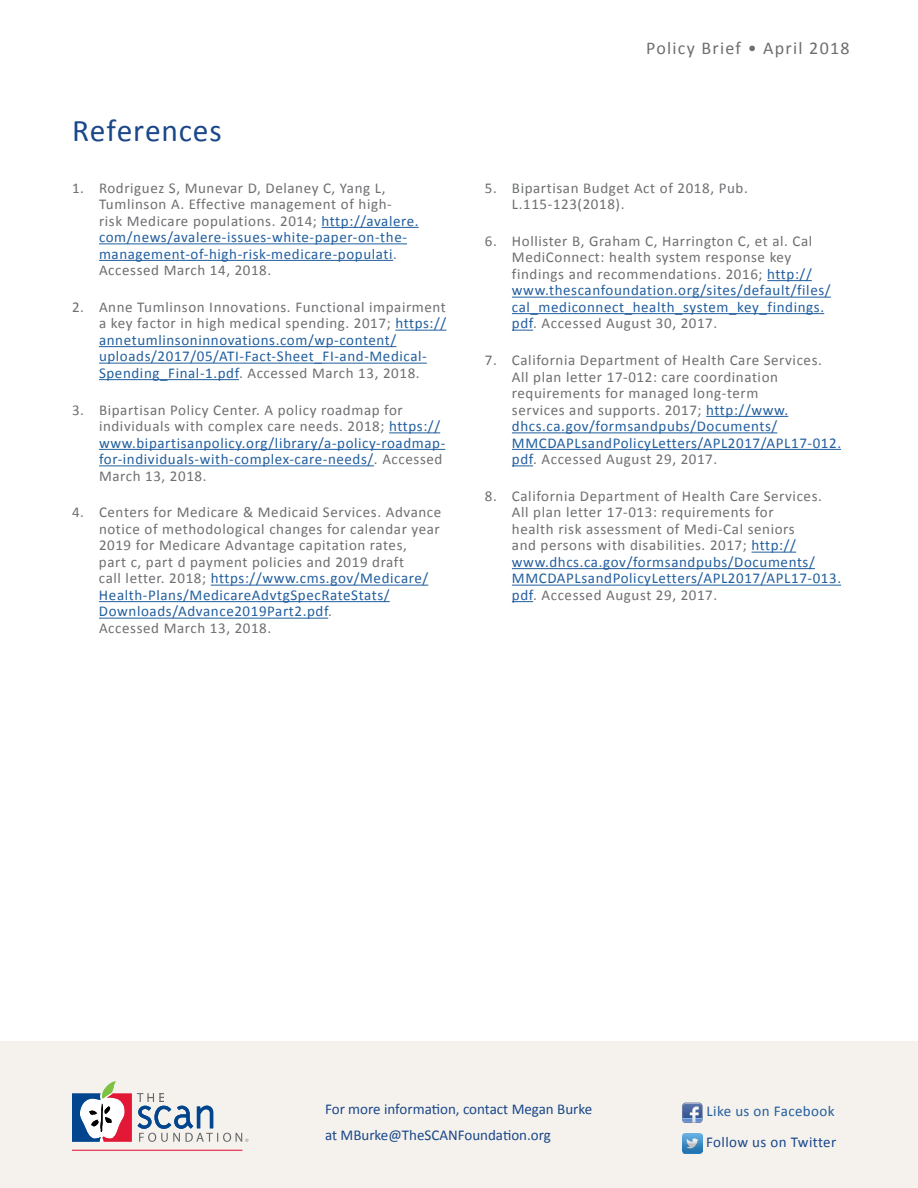
<style>
.page{position:relative;width:918px;height:1188px;background:#fff}
.page>*{position:absolute;margin:0;border:0;box-sizing:border-box;transform-origin:0 0}
.t1{font:31.5px "Calibri";letter-spacing:.025em;color:#19478a}
.t2{font:18px "Calibri";letter-spacing:.07em;color:#6d6e71}
.t3{font:15px/16.5px "Calibri";letter-spacing:.04em;color:#6d6e71}
.t4{font:15px/16.5px "Calibri";letter-spacing:.04em;color:#215e9e}
.t5{font:15px/25.5px "Calibri";color:#19478a}
.t6{font:15px "Calibri";letter-spacing:.025em;color:#19478a}
.s1{color:#215e9e}
.s2{color:#6d6e71}
</style>
<div class="page">
<div style="left:0;top:1042px;width:918px;height:146px;background:#f5f2ed"></div>
<hr style="left:72px;top:1150px;width:170px;height:1px;background:#e31837">
<svg style="left:72px;top:1081px;width:176px;height:61px"></svg>
<img style="left:682px;top:1133px;width:20px;height:20px">
<svg style="left:682px;top:1103px;width:20px;height:20px"></svg>
<hr style="left:322px;top:227px;width:97px;height:1px;background:#215e9e">
<hr style="left:99px;top:243px;width:308px;height:1px;background:#215e9e">
<hr style="left:99px;top:260px;width:294px;height:1px;background:#215e9e">
<hr style="left:395px;top:330px;width:51px;height:1px;background:#215e9e">
<hr style="left:99px;top:346px;width:297px;height:1px;background:#215e9e">
<hr style="left:99px;top:363px;width:328px;height:1px;background:#215e9e">
<hr style="left:99px;top:379px;width:140px;height:1px;background:#215e9e">
<hr style="left:389px;top:432px;width:51px;height:1px;background:#215e9e">
<hr style="left:99px;top:449px;width:346px;height:1px;background:#215e9e">
<hr style="left:99px;top:465px;width:275px;height:1px;background:#215e9e">
<hr style="left:211px;top:585px;width:217px;height:1px;background:#215e9e">
<hr style="left:99px;top:601px;width:291px;height:1px;background:#215e9e">
<hr style="left:99px;top:618px;width:229px;height:1px;background:#215e9e">
<hr style="left:767px;top:280px;width:45px;height:1px;background:#215e9e">
<hr style="left:512px;top:297px;width:319px;height:1px;background:#215e9e">
<hr style="left:512px;top:313px;width:312px;height:1px;background:#215e9e">
<svg style="left:512px;top:330px;width:21px;height:1px"></svg>
<hr style="left:706px;top:416px;width:82px;height:1px;background:#215e9e">
<hr style="left:512px;top:432px;width:265px;height:1px;background:#215e9e">
<hr style="left:512px;top:449px;width:329px;height:1px;background:#215e9e">
<svg style="left:512px;top:465px;width:21px;height:1px"></svg>
<hr style="left:752px;top:552px;width:44px;height:1px;background:#215e9e">
<hr style="left:512px;top:568px;width:303px;height:1px;background:#215e9e">
<hr style="left:512px;top:585px;width:329px;height:1px;background:#215e9e">
<svg style="left:512px;top:601px;width:21px;height:1px"></svg>
<h1 class="t1" style="left:72px;top:110px;width:151px">References</h1>
<p class="t3" style="left:99px;top:180px;width:321px;text-indent:-27px">1. Rodriguez S, Munevar D, Delaney C, Yang L, Tumlinson A. Effective management of high&shy;risk Medicare populations. 2014; <span class="s1">http://avalere. com/news/avalere-issues-white-paper-on-the&shy;management-of-high-risk-medicare-populati</span>.<br>Accessed March 14, 2018.</p>
<p class="t4" style="left:99px;top:299px;width:349px;text-indent:-27px"><span class="s2">2. Anne Tumlinson Innovations. Functional impairment a key factor in high medical spending. 2017;</span> https:// annetumlinsoninnovations.com/wp-content/ uploads/2017/05/ATI-Fact-Sheet_FI-and-Medical-Spending_Final-1.pdf<span class="s2">. Accessed March 13, 2018.</span></p>
<p class="t3" style="left:99px;top:402px;width:348px;text-indent:-27px">3. Bipartisan Policy Center. A policy roadmap for individuals with complex care needs. 2018; <span class="s1">https:// www.bipartisanpolicy.org/library/a-policy-roadmap&shy;for-individuals-with-complex-care-needs/</span>. Accessed March 13, 2018.</p>
<p class="t3" style="left:99px;top:504px;width:344px;text-indent:-27px">4. Centers for Medicare &amp; Medicaid Services. Advance notice of methodological changes for calendar year 2019 for Medicare Advantage capitation rates,<br>part c, part d payment policies and 2019 draft<br>call letter. 2018; <span class="s1">https://www.cms.gov/Medicare/ Health-Plans/MedicareAdvtgSpecRateStats/ Downloads/Advance2019Part2.pdf</span>.<br>Accessed March 13, 2018.</p>
<p class="t2" style="left:646px;top:36px;width:205px">Policy Brief • April 2018</p>
<p class="t3" style="left:512px;top:180px;width:237px;text-indent:-27px">5. Bipartisan Budget Act of 2018, Pub.<br>L.115-123(2018).</p>
<p class="t3" style="left:512px;top:233px;width:320px;text-indent:-27px">6. Hollister B, Graham C, Harrington C, et al. Cal MediConnect: health system response key findings and recommendations. 2016; <span class="s1">http:// www.thescanfoundation.org/sites/default/files/ cal_mediconnect_health_system_key_findings. pdf</span>. Accessed August 30, 2017.</p>
<p class="t3" style="left:512px;top:352px;width:331px;text-indent:-27px">7. California Department of Health Care Services.<br>All plan letter 17-012: care coordination requirements for managed long-term<br>services and supports. 2017; <span class="s1">http://www. dhcs.ca.gov/formsandpubs/Documents/ MMCDAPLsandPolicyLetters/APL2017/APL17-012. pdf</span>. Accessed August 29, 2017.</p>
<p class="t3" style="left:512px;top:488px;width:331px;text-indent:-27px">8. California Department of Health Care Services.<br>All plan letter 17-013: requirements for<br>health risk assessment of Medi-Cal seniors<br>and persons with disabilities. 2017; <span class="s1">http:// www.dhcs.ca.gov/formsandpubs/Documents/ MMCDAPLsandPolicyLetters/APL2017/APL17-013. pdf</span>. Accessed August 29, 2017.</p>
<p class="t5" style="left:325px;top:1096px;width:269px">For more information, contact Megan Burke at MBurke@TheSCANFoundation.org</p>
<p class="t4" style="left:707px;top:1103px;width:129px">Like us on Facebook</p>
<p class="t6" style="left:706px;top:1132px;width:132px">Follow us on Twitter</p>
</div>
